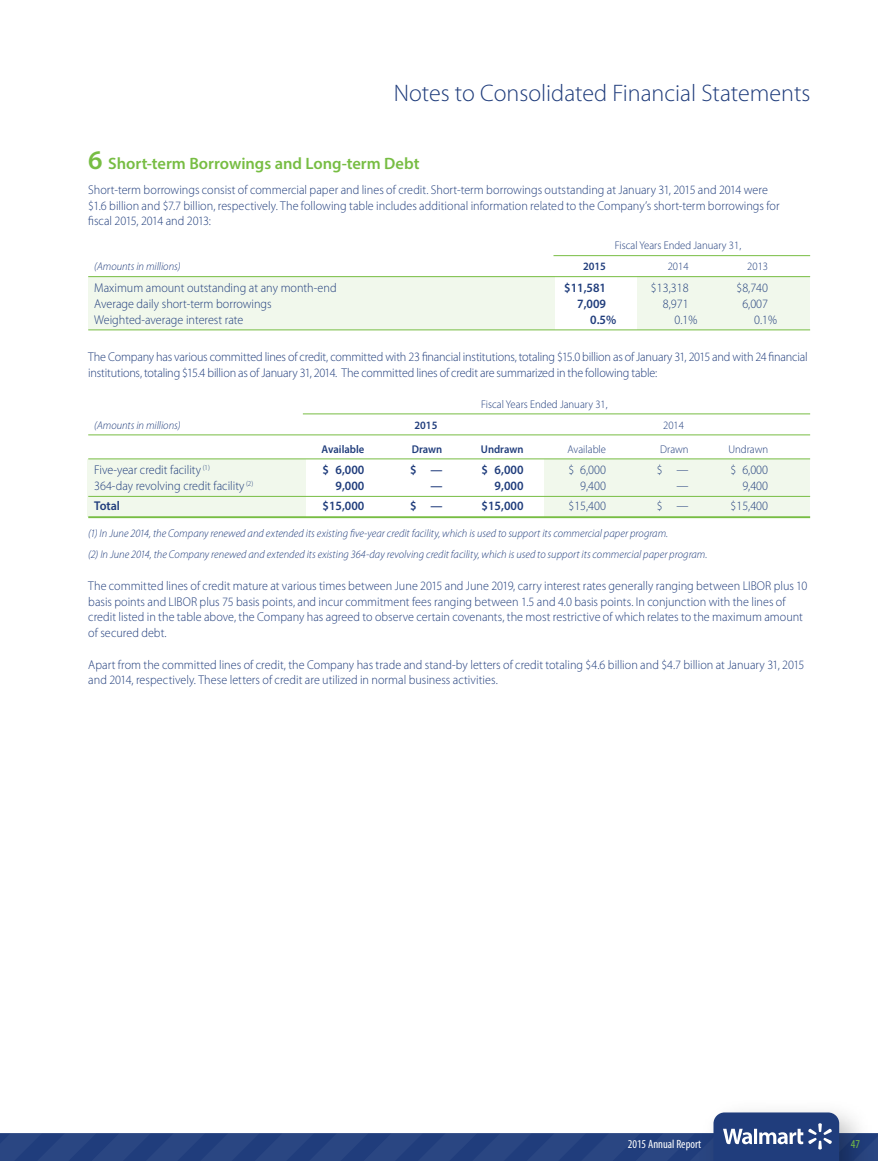
<style>
.page{position:relative;width:878px;height:1161px;background:#fff}
.page>*{position:absolute;margin:0;border:0;box-sizing:border-box;transform-origin:0 0}
.t1{font:300 24px "Myriad Pro";color:#203d7c}
.t2{font:600 16.5px "Myriad Pro";color:#77bd43}
.t3{font:300 12.75px/15.8px "Myriad Pro";color:#203d7c;scale:.95 1}
.t4{font:600 12.75px "Myriad Pro";color:#203d7c;scale:.95 1}
.t5{font:condensed 12px "Myriad Pro";color:#fff}
.t6{font:condensed 12px "Myriad Pro";color:#77bd43}
.t7{font:italic 300 11.25px/21px "Myriad Pro";letter-spacing:.005em;color:#203d7c;scale:.95 1}
.t8{font:300 11.25px "Myriad Pro";color:#203d7c;scale:.95 1}
.t9{font:600 11.25px "Myriad Pro";color:#203d7c;scale:.95 1}
.s1{font-size:27px}
</style>
<div class="page">
<div style="left:637px;top:276px;width:172px;height:54px;background:#f1f8ec"></div>
<div style="left:544px;top:459px;width:265px;height:58px;background:#f1f8ec"></div>
<div style="left:88px;top:276px;width:466px;height:54px;background:#f1f8ec"></div>
<div style="left:88px;top:459px;width:218px;height:58px;background:#f1f8ec"></div>
<svg style="left:0;top:1112px;width:878px;height:49px"></svg>
<hr style="left:553px;top:255px;width:257px;height:1px;background:#77bd43">
<hr style="left:88px;top:276px;width:722px;height:1px;background:#77bd43">
<hr style="left:88px;top:330px;width:722px;height:1px;background:#77bd43">
<hr style="left:303px;top:414px;width:507px;height:1px;background:#77bd43">
<hr style="left:88px;top:435px;width:722px;height:1px;background:#77bd43">
<hr style="left:88px;top:459px;width:722px;height:1px;background:#77bd43">
<hr style="left:88px;top:496px;width:722px;height:1px;background:#77bd43">
<hr style="left:88px;top:516px;width:722px;height:2px;background:#77bd43">
<h1 class="t1" style="left:393px;top:80px;width:418px">Notes to Consolidated Financial Statements</h1>
<p class="t2" style="left:88px;top:153px;width:333px"><span class="s1">6</span> Short-term Borrowings and Long-term Debt</p>
<p class="t3" style="left:88px;top:182px;width:729px">Short-term borrowings consist of commercial paper and lines of credit. Short-term borrowings outstanding at January 31, 2015 and 2014 were $1.6 billion and $7.7 billion, respectively. The following table includes additional information related to the Company’s short-term borrowings for fiscal 2015, 2014 and 2013:</p>
<p class="t8" style="left:615px;top:239px;width:134px">Fiscal Years Ended January 31,</p>
<p class="t7" style="left:94px;top:256px;width:92px">(Amounts in millions)</p>
<p class="t9" style="left:583px;top:259px;width:26px">2015</p>
<p class="t8" style="left:667px;top:260px;width:23px">2014</p>
<p class="t8" style="left:747px;top:260px;width:23px">2013</p>
<p class="t3" style="left:94px;top:280px;width:256px">Maximum amount outstanding at any month-end</p>
<p class="t4" style="left:564px;top:280px;width:46px">$11,581</p>
<p class="t3" style="left:651px;top:280px;width:41px">$13,318</p>
<p class="t3" style="left:736px;top:280px;width:35px">$8,740</p>
<p class="t3" style="left:94px;top:296px;width:188px">Average daily short-term borrowings</p>
<p class="t4" style="left:577px;top:295px;width:32px">7,009</p>
<p class="t3" style="left:662px;top:296px;width:29px">8,971</p>
<p class="t3" style="left:742px;top:296px;width:29px">6,007</p>
<p class="t3" style="left:94px;top:312px;width:158px">Weighted-average interest rate</p>
<p class="t4" style="left:590px;top:311px;width:29px">0.5%</p>
<p class="t3" style="left:674px;top:312px;width:26px">0.1%</p>
<p class="t3" style="left:754px;top:312px;width:26px">0.1%</p>
<p class="t3" style="left:88px;top:349px;width:758px">The Company has various committed lines of credit, committed with 23 financial institutions, totaling $15.0 billion as of January 31, 2015 and with 24 financial institutions, totaling $15.4 billion as of January 31, 2014. The committed lines of credit are summarized in the following table:</p>
<p class="t8" style="left:481px;top:398px;width:134px">Fiscal Years Ended January 31,</p>
<p class="t7" style="left:94px;top:415px;width:92px">(Amounts in millions)</p>
<p class="t9" style="left:414px;top:418px;width:26px">2015</p>
<p class="t8" style="left:663px;top:419px;width:23px">2014</p>
<p class="t9" style="left:321px;top:442px;width:46px">Available</p>
<p class="t9" style="left:412px;top:442px;width:34px">Drawn</p>
<p class="t9" style="left:481px;top:442px;width:46px">Undrawn</p>
<p class="t8" style="left:567px;top:443px;width:42px">Available</p>
<p class="t8" style="left:660px;top:443px;width:31px">Drawn</p>
<p class="t8" style="left:728px;top:443px;width:43px">Undrawn</p>
<p class="t3" style="left:94px;top:462px;width:123px">Five-year credit facility <sup>(1)</sup></p>
<p class="t4" style="left:322px;top:462px;width:46px">$ 6,000</p>
<p class="t4" style="left:410px;top:462px;width:35px">$ —</p>
<p class="t4" style="left:481px;top:462px;width:46px">$ 6,000</p>
<p class="t3" style="left:568px;top:462px;width:41px">$ 6,000</p>
<p class="t3" style="left:657px;top:462px;width:35px">$ —</p>
<p class="t3" style="left:730px;top:462px;width:41px">$ 6,000</p>
<p class="t3" style="left:94px;top:478px;width:169px">364-day revolving credit facility <sup>(2)</sup></p>
<p class="t4" style="left:335px;top:478px;width:32px">9,000</p>
<p class="t4" style="left:430px;top:478px;width:14px">—</p>
<p class="t4" style="left:494px;top:478px;width:32px">9,000</p>
<p class="t3" style="left:580px;top:478px;width:29px">9,400</p>
<p class="t3" style="left:676px;top:478px;width:14px">—</p>
<p class="t3" style="left:742px;top:478px;width:29px">9,400</p>
<p class="t4" style="left:94px;top:498px;width:29px">Total</p>
<p class="t4" style="left:322px;top:498px;width:46px">$15,000</p>
<p class="t4" style="left:410px;top:498px;width:35px">$ —</p>
<p class="t4" style="left:481px;top:498px;width:46px">$15,000</p>
<p class="t3" style="left:568px;top:498px;width:41px">$15,400</p>
<p class="t3" style="left:657px;top:498px;width:35px">$ —</p>
<p class="t3" style="left:730px;top:498px;width:41px">$15,400</p>
<p class="t7" style="left:88px;top:523px;width:653px">(1) In June 2014, the Company renewed and extended its existing five-year credit facility, which is used to support its commercial paper program.<br>(2) In June 2014, the Company renewed and extended its existing 364-day revolving credit facility, which is used to support its commercial paper program.</p>
<p class="t3" style="left:88px;top:578px;width:758px">The committed lines of credit mature at various times between June 2015 and June 2019, carry interest rates generally ranging between LIBOR plus 10 basis points and LIBOR plus 75 basis points, and incur commitment fees ranging between 1.5 and 4.0 basis points. In conjunction with the lines of credit listed in the table above, the Company has agreed to observe certain covenants, the most restrictive of which relates to the maximum amount of secured debt.</p>
<p class="t3" style="left:88px;top:657px;width:755px">Apart from the committed lines of credit, the Company has trade and stand-by letters of credit totaling $4.6 billion and $4.7 billion at January 31, 2015 and 2014, respectively. These letters of credit are utilized in normal business activities.</p>
<p class="t5" style="left:627px;top:1136px;width:75px">2015 Annual Report</p>
<p class="t6" style="left:850px;top:1136px;width:11px">47</p>
</div>
